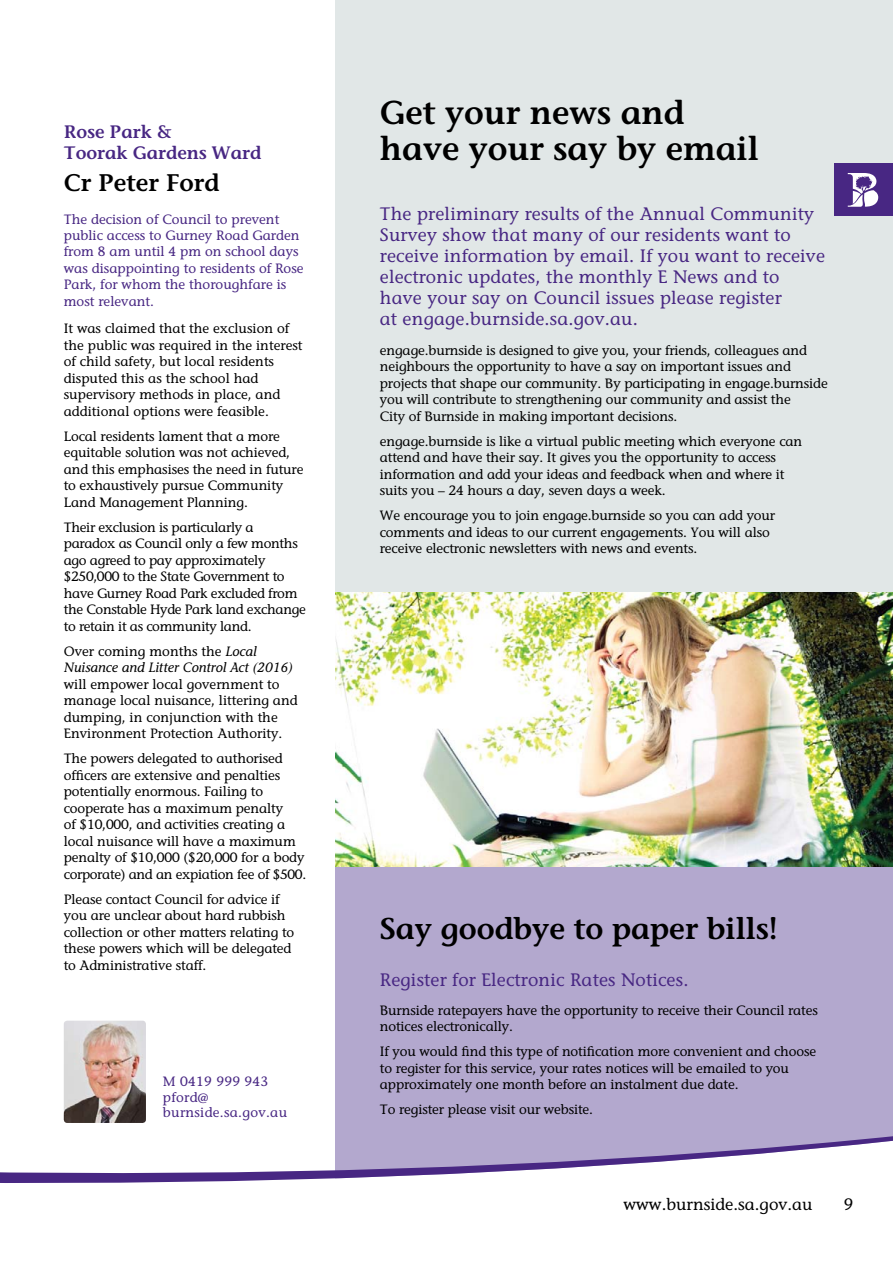
<style>
.page{position:relative;width:893px;height:1263px;background:#fff}
.page>*{position:absolute;margin:0;border:0;box-sizing:border-box;transform-origin:0 0}
.t1{font:600 33px/36px "Stone Informal";color:#000}
.t2{font:600 30px "Stone Informal";color:#000}
.t3{font:600 24px "Stone Informal";color:#000}
.t4{font:18px/21px "Stone Informal";letter-spacing:.01em;color:#482783}
.t5{font:600 18px/21px "Stone Informal";color:#482783}
.t6{font:16.5px "Stone Informal";color:#000}
.t7{font:13.5px/16.5px "Stone Informal";letter-spacing:-.01em;color:#000}
.t8{font:13.5px/16.4px "Stone Informal";color:#482783}
.t9{font:italic 13.5px/16.5px "Stone Informal";color:#000}
.t10{font:13.5px/15.8px "Stone Informal";letter-spacing:.02em;color:#482783}
.s1{font-style:normal}
</style>
<div class="page">
<img style="left:64px;top:1021px;width:82px;height:102px">
<div style="left:336px;top:0;width:557px;height:855px;background:#e1e7e7"></div>
<div style="left:336px;top:866px;width:557px;height:397px;background:#b3a8ce"></div>
<img style="left:336px;top:592px;width:557px;height:274px">
<div style="left:336px;top:1198px;width:557px;height:65px;background:#fff"></div>
<svg style="left:0;top:1124px;width:893px;height:74px;fill:#fff"></svg>
<div style="left:835px;top:163px;width:58px;height:53px;background:#482783"></div>
<svg style="left:848px;top:173px;width:30px;height:34px"></svg>
<h3 class="t5" style="left:64px;top:121px;width:199px">Rose Park &amp;<br>Toorak Gardens Ward</h3>
<h3 class="t3" style="left:64px;top:168px;width:157px">Cr Peter Ford</h3>
<p class="t8" style="left:64px;top:211px;width:241px">The decision of Council to prevent public access to Gurney Road Garden from 8 am until 4 pm on school days was disappointing to residents of Rose<br>Park, for whom the thoroughfare is most relevant.</p>
<p class="t7" style="left:64px;top:320px;width:240px">It was claimed that the exclusion of the public was required in the interest of child safety, but local residents disputed this as the school had supervisory methods in place, and additional options were feasible.</p>
<p class="t7" style="left:64px;top:428px;width:241px">Local residents lament that a more equitable solution was not achieved, and this emphasises the need in future to exhaustively pursue Community Land Management Planning.</p>
<p class="t7" style="left:64px;top:519px;width:244px">Their exclusion is particularly a paradox as Council only a few months ago agreed to pay approximately $250,000 to the State Government to have Gurney Road Park excluded from the Constable Hyde Park land exchange to retain it as community land.</p>
<p class="t9" style="left:64px;top:643px;width:231px"><span class="s1">Over coming months the</span> Local<br>Nuisance and Litter Control Act (2016)</p>
<p class="t7" style="left:64px;top:675px;width:236px">will empower local government to manage local nuisance, littering and dumping, in conjunction with the Environment Protection Authority.</p>
<p class="t7" style="left:64px;top:750px;width:244px">The powers delegated to authorised officers are extensive and penalties potentially enormous. Failing to cooperate has a maximum penalty<br>of $10,000, and activities creating a local nuisance will have a maximum penalty of $10,000 ($20,000 for a body corporate) and an expiation fee of $500.</p>
<p class="t7" style="left:64px;top:890px;width:232px">Please contact Council for advice if you are unclear about hard rubbish collection or other matters relating to these powers which will be delegated to Administrative staff.</p>
<p class="t10" style="left:163px;top:1073px;width:126px">M 0419 999 943 pford@ burnside.sa.gov.au</p>
<h1 class="t1" style="left:380px;top:94px;width:381px">Get your news and have your say by email</h1>
<p class="t4" style="left:380px;top:203px;width:447px">The preliminary results of the Annual Community Survey show that many of our residents want to receive information by email. If you want to receive electronic updates, the monthly E News and to have your say on Council issues please register<br>at engage.burnside.sa.gov.au.</p>
<p class="t7" style="left:380px;top:341px;width:449px">engage.burnside is designed to give you, your friends, colleagues and neighbours the opportunity to have a say on important issues and projects that shape our community. By participating in engage.burnside you will contribute to strengthening our community and assist the<br>City of Burnside in making important decisions.</p>
<p class="t7" style="left:380px;top:432px;width:424px">engage.burnside is like a virtual public meeting which everyone can attend and have their say. It gives you the opportunity to access information and add your ideas and feedback when and where it suits you – 24 hours a day, seven days a week.</p>
<p class="t7" style="left:380px;top:507px;width:397px">We encourage you to join engage.burnside so you can add your comments and ideas to our current engagements. You will also receive electronic newsletters with news and events.</p>
<h2 class="t2" style="left:380px;top:910px;width:400px">Say goodbye to paper bills!</h2>
<h3 class="t4" style="left:380px;top:969px;width:310px">Register for Electronic Rates Notices.</h3>
<p class="t7" style="left:380px;top:1002px;width:439px">Burnside ratepayers have the opportunity to receive their Council rates notices electronically.</p>
<p class="t7" style="left:380px;top:1043px;width:438px">If you would find this type of notification more convenient and choose to register for this service, your rates notices will be emailed to you approximately one month before an instalment due date.</p>
<p class="t7" style="left:380px;top:1101px;width:215px">To register please visit our website.</p>
<p class="t6" style="left:623px;top:1194px;width:191px">www.burnside.sa.gov.au</p>
<p class="t6" style="left:844px;top:1194px;width:11px">9</p>
</div>
